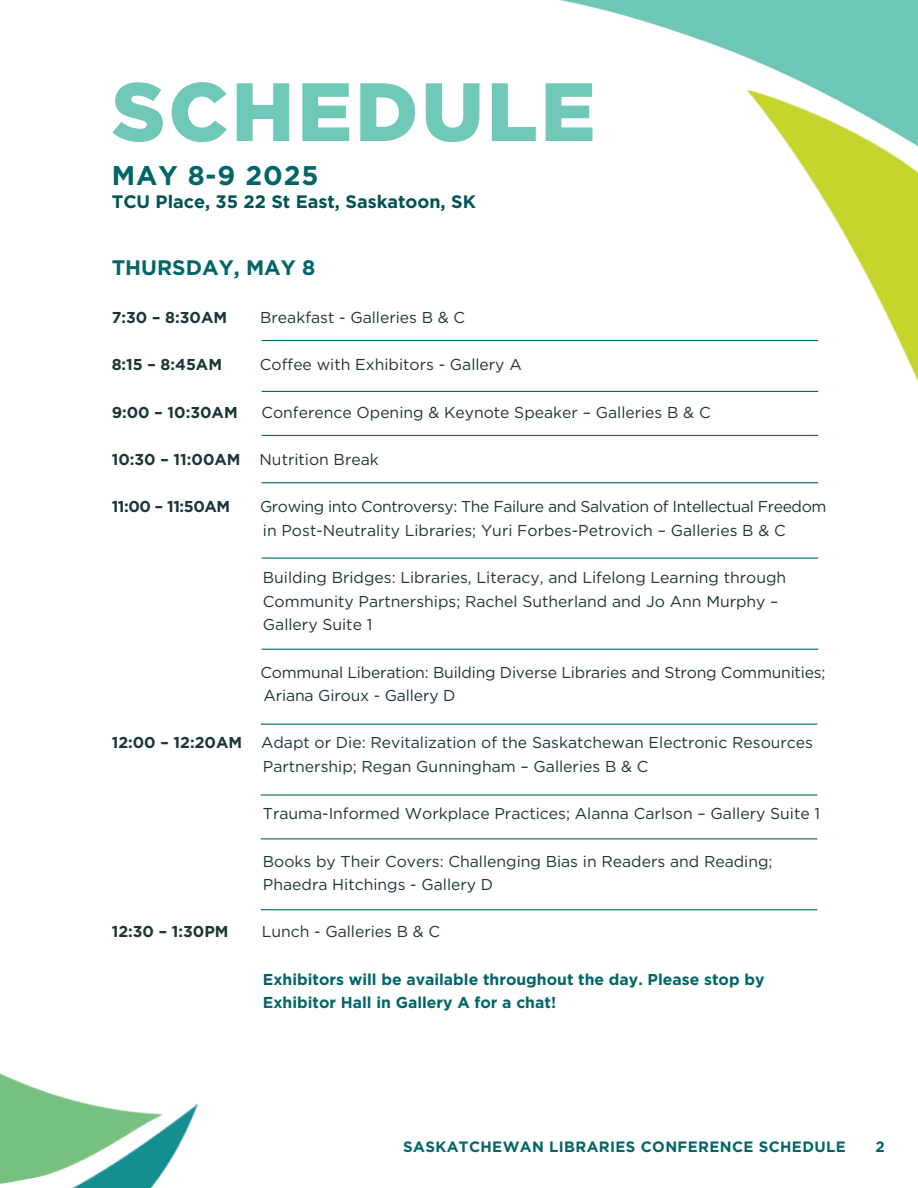
<style>
.page{position:relative;width:918px;height:1188px;background:#fff}
.page>*{position:absolute;margin:0;border:0;box-sizing:border-box;transform-origin:0 0}
.t1{font:900 82.5px "Gotham";letter-spacing:.035em;color:#70c8b9}
.t2{font:700 27px "Gotham";letter-spacing:.035em;color:#006568}
.t3{font:700 21px "Gotham";color:#006568}
.t4{font:700 18px "Gotham";color:#015254}
.t5{font:15.75px "Gotham";color:#1c353b}
.t6{font:700 15.75px/23.7px "Gotham";color:#006568}
.t7{font:15.75px "Gotham";letter-spacing:-.025em;color:#1c353b}
.t8{font:700 15.75px "Gotham";color:#1c353b}
.t9{font:700 15.75px "Gotham";letter-spacing:-.025em;color:#1c353b}
.t10{font:700 15px "Gotham";letter-spacing:.025em;color:#006568}
.s1{font-weight:700}
</style>
<div class="page">
<img style="left:352px;top:0;width:566px;height:342px">
<img style="left:645px;top:90px;width:273px;height:706px">
<img style="left:0;top:1073px;width:199px;height:115px">
<hr style="left:262px;top:340px;width:556px;height:1px;background:#006568">
<hr style="left:262px;top:391px;width:556px;height:1px;background:#006568">
<hr style="left:262px;top:435px;width:556px;height:1px;background:#006568">
<hr style="left:262px;top:482px;width:556px;height:1px;background:#006568">
<hr style="left:262px;top:558px;width:556px;height:1px;background:#006568">
<hr style="left:262px;top:649px;width:556px;height:1px;background:#006568">
<hr style="left:261px;top:724px;width:556px;height:1px;background:#006568">
<hr style="left:261px;top:794px;width:556px;height:2px;background:#006568">
<hr style="left:261px;top:838px;width:556px;height:1px;background:#006568">
<hr style="left:261px;top:909px;width:556px;height:1px;background:#006568">
<p class="t1" style="left:112px;top:62px;width:485px">SCHEDULE</p>
<p class="t2" style="left:112px;top:159px;width:208px">MAY 8-9 2025</p>
<p class="t4" style="left:112px;top:191px;width:366px">TCU Place, 35 22 St East, Saskatoon, SK</p>
<h1 class="t3" style="left:112px;top:255px;width:205px">THURSDAY, MAY 8</h1>
<h2 class="t8" style="left:112px;top:308px;width:117px">7:30 – 8:30AM</h2>
<h2 class="t5" style="left:260px;top:308px;width:207px">Breakfast - Galleries B &amp; C</h2>
<h4 class="t8" style="left:112px;top:355px;width:112px">8:15 – 8:45AM</h4>
<h4 class="t5" style="left:260px;top:355px;width:263px">Coffee with Exhibitors - Gallery A</h4>
<h3 class="t8" style="left:112px;top:403px;width:128px">9:00 – 10:30AM</h3>
<h3 class="t5" style="left:261px;top:403px;width:451px">Conference Opening &amp; Keynote Speaker – Galleries B &amp; C</h3>
<p class="t5" style="left:112px;top:450px;width:269px"><span class="s1">10:30 – 11:00AM</span> Nutrition Break</p>
<p class="t9" style="left:112px;top:497px;width:120px">11:00 – 11:50AM</p>
<p class="t7" style="left:260px;top:497px;width:568px">Growing into Controversy: The Failure and Salvation of Intellectual Freedom</p>
<p class="t5" style="left:263px;top:521px;width:524px">in Post-Neutrality Libraries; Yuri Forbes-Petrovich – Galleries B &amp; C</p>
<p class="t5" style="left:263px;top:568px;width:525px">Building Bridges: Libraries, Literacy, and Lifelong Learning through</p>
<p class="t5" style="left:263px;top:592px;width:517px">Community Partnerships; Rachel Sutherland and Jo Ann Murphy –</p>
<p class="t5" style="left:263px;top:615px;width:111px">Gallery Suite 1</p>
<p class="t5" style="left:260px;top:662px;width:567px">Communal Liberation: Building Diverse Libraries and Strong Communities;</p>
<p class="t5" style="left:263px;top:686px;width:194px">Ariana Giroux - Gallery D</p>
<p class="t5" style="left:112px;top:733px;width:703px"><span class="s1">12:00 – 12:20AM</span> Adapt or Die: Revitalization of the Saskatchewan Electronic Resources</p>
<p class="t5" style="left:263px;top:757px;width:387px">Partnership; Regan Gunningham – Galleries B &amp; C</p>
<p class="t5" style="left:263px;top:804px;width:559px">Trauma-Informed Workplace Practices; Alanna Carlson – Gallery Suite 1</p>
<p class="t5" style="left:263px;top:851px;width:511px">Books by Their Covers: Challenging Bias in Readers and Reading;</p>
<p class="t5" style="left:263px;top:875px;width:232px">Phaedra Hitchings - Gallery D</p>
<p class="t8" style="left:112px;top:922px;width:118px">12:30 – 1:30PM</p>
<p class="t5" style="left:262px;top:922px;width:180px">Lunch - Galleries B &amp; C</p>
<p class="t6" style="left:263px;top:967px;width:503px">Exhibitors will be available throughout the day. Please stop by<br>Exhibitor Hall in Gallery A for a chat!</p>
<p class="t10" style="left:403px;top:1137px;width:444px">SASKATCHEWAN LIBRARIES CONFERENCE SCHEDULE</p>
<p class="t10" style="left:876px;top:1137px;width:11px">2</p>
</div>
